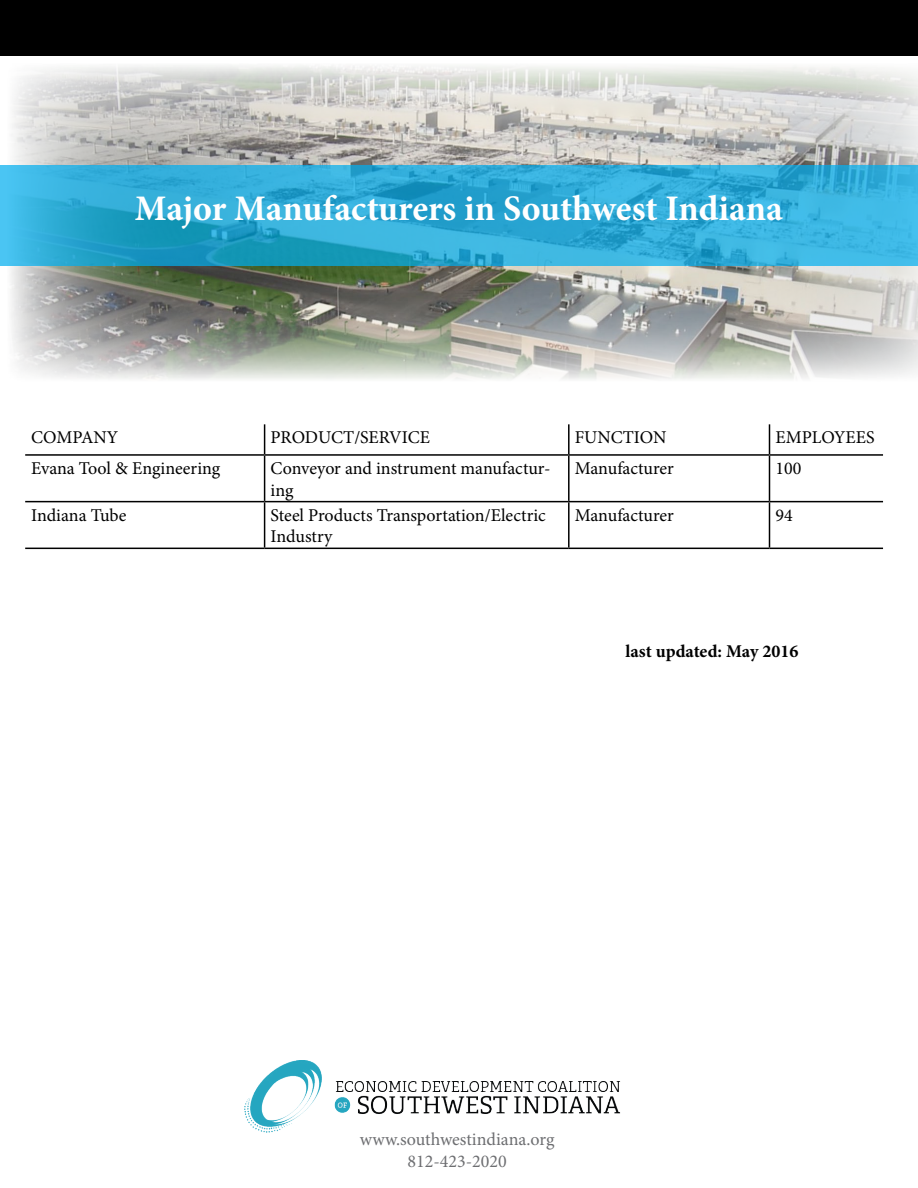
<style>
.page{position:relative;width:918px;height:1188px;background:#fff}
.page>*{position:absolute;margin:0;border:0;box-sizing:border-box;transform-origin:0 0}
.t1{font:700 36px "Minion Pro";letter-spacing:-.005em;color:#fff}
.t2{font:18px/21.6px "Minion Pro";color:#000}
.t3{font:18px/21.6px "Minion Pro";color:#6d6e71;text-align:center}
.t4{font:700 18px "Minion Pro";color:#000}
</style>
<div class="page">
<div style="left:0;top:0;width:918px;height:56px;background:#000"></div>
<img style="left:7px;top:65px;width:911px;height:314px">
<svg style="left:0;top:166px;width:918px;height:100px;background:#2fabd6"></svg>
<img style="left:245px;top:1060px;width:375px;height:72px">
<hr style="left:264px;top:424px;width:1px;height:30px;background:#000">
<hr style="left:568px;top:424px;width:2px;height:30px;background:#000">
<hr style="left:769px;top:424px;width:1px;height:30px;background:#000">
<hr style="left:25px;top:454px;width:240px;height:2px;background:#000">
<hr style="left:265px;top:454px;width:304px;height:2px;background:#000">
<hr style="left:264px;top:456px;width:1px;height:45px;background:#000">
<hr style="left:569px;top:454px;width:201px;height:2px;background:#000">
<hr style="left:568px;top:456px;width:2px;height:45px;background:#000">
<hr style="left:770px;top:454px;width:113px;height:2px;background:#000">
<hr style="left:769px;top:456px;width:1px;height:45px;background:#000">
<hr style="left:25px;top:501px;width:240px;height:1px;background:#000">
<hr style="left:265px;top:501px;width:304px;height:1px;background:#000">
<hr style="left:264px;top:502px;width:1px;height:46px;background:#000">
<hr style="left:569px;top:501px;width:201px;height:1px;background:#000">
<hr style="left:568px;top:502px;width:2px;height:46px;background:#000">
<hr style="left:770px;top:501px;width:113px;height:1px;background:#000">
<hr style="left:769px;top:502px;width:1px;height:46px;background:#000">
<hr style="left:25px;top:548px;width:240px;height:1px;background:#000">
<hr style="left:265px;top:548px;width:304px;height:1px;background:#000">
<hr style="left:569px;top:548px;width:201px;height:1px;background:#000">
<hr style="left:770px;top:548px;width:113px;height:1px;background:#000">
<h1 class="t1" style="left:135px;top:183px;width:650px">Major Manufacturers in Southwest Indiana</h1>
<p class="t2" style="left:31px;top:427px;width:89px">COMPANY</p>
<p class="t2" style="left:271px;top:427px;width:161px">PRODUCT/SERVICE</p>
<p class="t2" style="left:575px;top:427px;width:93px">FUNCTION</p>
<p class="t2" style="left:776px;top:427px;width:101px">EMPLOYEES</p>
<p class="t2" style="left:31px;top:458px;width:191px">Evana Tool &amp; Engineering</p>
<p class="t2" style="left:271px;top:458px;width:281px">Conveyor and instrument manufactur&shy;ing</p>
<p class="t2" style="left:575px;top:458px;width:101px">Manufacturer</p>
<p class="t2" style="left:776px;top:458px;width:27px">100</p>
<p class="t2" style="left:31px;top:504px;width:97px">Indiana Tube</p>
<p class="t2" style="left:271px;top:504px;width:277px">Steel Products Transportation/Electric<br>Industry</p>
<p class="t2" style="left:575px;top:504px;width:101px">Manufacturer</p>
<p class="t2" style="left:776px;top:504px;width:19px">94</p>
<p class="t4" style="left:626px;top:638px;width:174px">last updated: May 2016</p>
<p class="t3" style="left:360px;top:1129px;width:196px">www.southwestindiana.org<br>812-423-2020</p>
</div>
